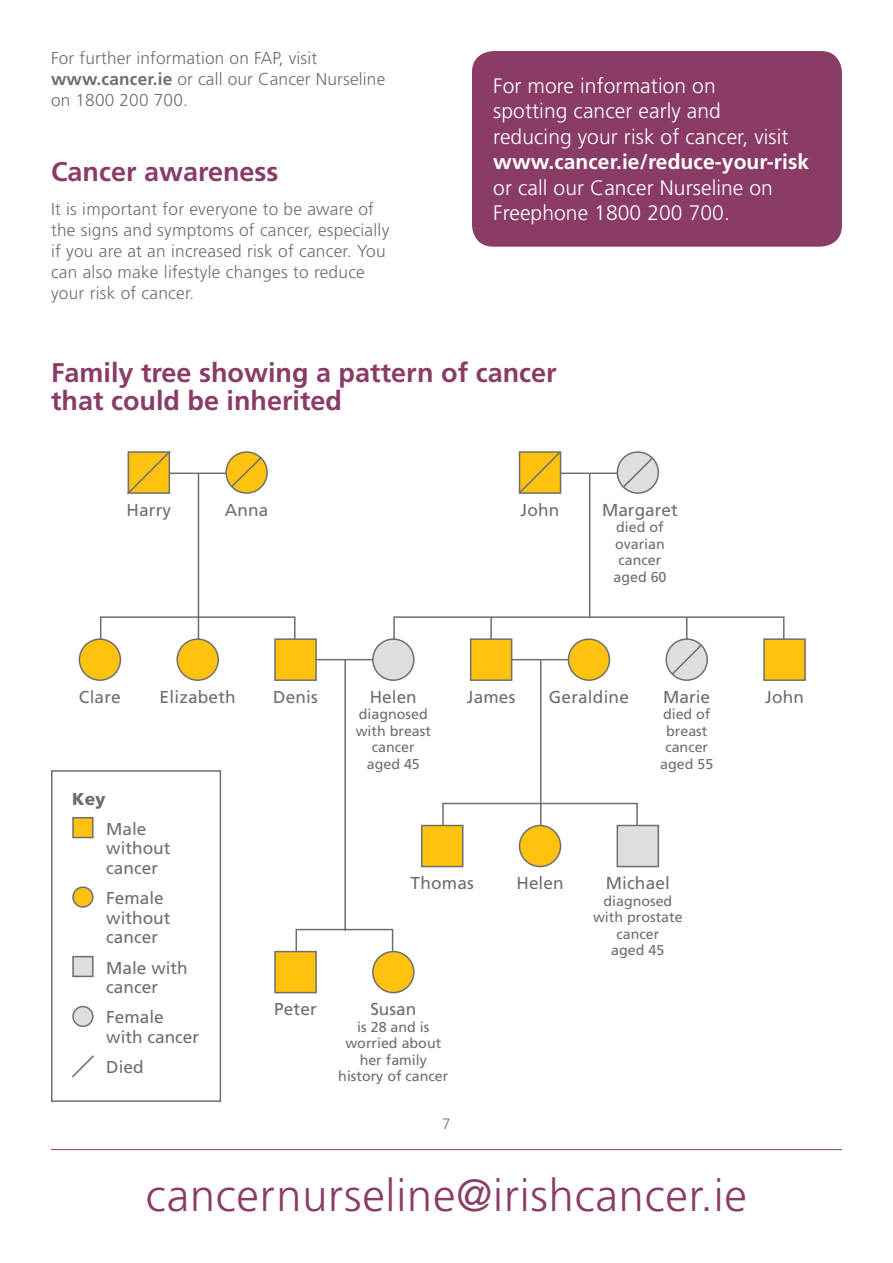
<style>
.page{position:relative;width:893px;height:1263px;background:#fff}
.page>*{position:absolute;margin:0;border:0;box-sizing:border-box;transform-origin:0 0}
.t1{font:300 45px "Frutiger";letter-spacing:.02em;color:#8a3c67}
.t2{font:700 27px/28.5px "Frutiger";color:#8a3c67}
.t3{font:300 21px/25.5px "Frutiger";letter-spacing:.005em;color:#fff}
.t4{font:700 21px "Frutiger";letter-spacing:.005em;color:#fff}
.t5{font:300 17.25px/21px "Frutiger";letter-spacing:.015em;color:#6d6e71}
.t6{font:17.25px/19.5px "Frutiger";color:#6d6e71}
.t7{font:900 17.25px "Frutiger";color:#6d6e71}
.t8{font:300 15px "Frutiger";color:#6d6e71}
.t9{font:14.25px/16.5px "Frutiger";color:#6d6e71;text-align:center}
.s1{font-weight:700}
</style>
<div class="page">
<hr style="left:51px;top:1149px;width:791px;height:1px;background:#8a3c67">
<div style="left:472px;top:51px;width:370px;height:196px;background:#8a3c67;border-radius:21px"></div>
<hr style="left:491px;top:659px;width:98px;height:1px;background:#6d6e71">
<hr style="left:296px;top:659px;width:97px;height:1px;background:#6d6e71">
<hr style="left:490px;top:617px;width:2px;height:43px;background:#6d6e71">
<hr style="left:686px;top:617px;width:1px;height:43px;background:#6d6e71">
<hr style="left:198px;top:474px;width:1px;height:181px;background:#6d6e71">
<hr style="left:540px;top:660px;width:2px;height:182px;background:#6d6e71">
<hr style="left:344px;top:659px;width:2px;height:272px;background:#6d6e71">
<hr style="left:589px;top:474px;width:1px;height:143px;background:#6d6e71">
<hr style="left:149px;top:472px;width:98px;height:2px;background:#6d6e71">
<hr style="left:540px;top:472px;width:98px;height:2px;background:#6d6e71">
<div style="left:100px;top:616px;width:196px;height:40px;border:2px solid #6d6e71"></div>
<div style="left:442px;top:803px;width:196px;height:39px;border:2px solid #6d6e71"></div>
<div style="left:296px;top:929px;width:97px;height:39px;border:2px solid #6d6e71"></div>
<div style="left:393px;top:616px;width:391px;height:40px;border:2px solid #6d6e71"></div>
<div style="left:79px;top:639px;width:41px;height:41px;background:#ffc20e;border-radius:50%"></div>
<div style="left:79px;top:638px;width:42px;height:43px;border:2px solid #6d6e71;border-radius:50%"></div>
<div style="left:421px;top:825px;width:42px;height:42px;background:#ffc20e;border:2px solid #6d6e71"></div>
<div style="left:470px;top:638px;width:42px;height:43px;background:#ffc20e;border:2px solid #6d6e71"></div>
<div style="left:373px;top:639px;width:41px;height:41px;background:#dcdee1;border-radius:50%"></div>
<div style="left:372px;top:638px;width:43px;height:43px;border:2px solid #6d6e71;border-radius:50%"></div>
<svg style="left:666px;top:639px;width:41px;height:41px"></svg>
<div style="left:665px;top:638px;width:43px;height:43px;border:2px solid #6d6e71;border-radius:50%"></div>
<div style="left:177px;top:639px;width:41px;height:41px;background:#ffc20e;border-radius:50%"></div>
<div style="left:176px;top:638px;width:43px;height:43px;border:2px solid #6d6e71;border-radius:50%"></div>
<div style="left:519px;top:825px;width:42px;height:41px;background:#ffc20e;border-radius:50%"></div>
<div style="left:519px;top:825px;width:42px;height:42px;border:2px solid #6d6e71;border-radius:50%"></div>
<div style="left:274px;top:951px;width:43px;height:42px;background:#ffc20e;border:2px solid #6d6e71"></div>
<div style="left:373px;top:951px;width:41px;height:41px;background:#ffc20e;border-radius:50%"></div>
<div style="left:372px;top:951px;width:43px;height:42px;border:2px solid #6d6e71;border-radius:50%"></div>
<div style="left:568px;top:639px;width:41px;height:41px;background:#ffc20e;border-radius:50%"></div>
<div style="left:568px;top:638px;width:42px;height:43px;border:2px solid #6d6e71;border-radius:50%"></div>
<div style="left:274px;top:638px;width:43px;height:43px;background:#ffc20e;border:2px solid #6d6e71"></div>
<div style="left:617px;top:825px;width:42px;height:42px;background:#dcdee1;border:2px solid #6d6e71"></div>
<div style="left:763px;top:638px;width:43px;height:43px;background:#ffc20e;border:2px solid #6d6e71"></div>
<svg style="left:226px;top:452px;width:41px;height:41px"></svg>
<div style="left:225px;top:451px;width:43px;height:43px;border:2px solid #6d6e71;border-radius:50%"></div>
<svg style="left:617px;top:452px;width:41px;height:41px"></svg>
<div style="left:617px;top:451px;width:42px;height:43px;border:2px solid #6d6e71;border-radius:50%"></div>
<svg style="left:127px;top:451px;width:45px;height:44px"></svg>
<svg style="left:230px;top:455px;width:34px;height:34px"></svg>
<svg style="left:518px;top:451px;width:44px;height:43px"></svg>
<svg style="left:621px;top:456px;width:33px;height:33px"></svg>
<svg style="left:670px;top:643px;width:33px;height:33px"></svg>
<div style="left:51px;top:770px;width:170px;height:332px;border:2px solid #6d6e71"></div>
<div style="left:72px;top:817px;width:22px;height:21px;background:#ffc20e;border:2px solid #6d6e71"></div>
<div style="left:72px;top:956px;width:22px;height:21px;background:#dcdee1;border:2px solid #6d6e71"></div>
<div style="left:73px;top:1006px;width:20px;height:20px;background:#dcdee1;border-radius:50%"></div>
<div style="left:72px;top:1006px;width:22px;height:21px;border:2px solid #6d6e71;border-radius:50%"></div>
<div style="left:73px;top:887px;width:20px;height:20px;background:#ffc20e;border-radius:50%"></div>
<div style="left:72px;top:886px;width:22px;height:22px;border:2px solid #6d6e71;border-radius:50%"></div>
<svg style="left:72px;top:1055px;width:22px;height:23px"></svg>
<p class="t5" style="left:51px;top:48px;width:336px">For further information on FAP, visit <span class="s1">www.cancer.ie</span> or call our Cancer Nurseline on 1800 200 700.</p>
<h2 class="t2" style="left:51px;top:157px;width:229px">Cancer awareness</h2>
<p class="t5" style="left:51px;top:199px;width:340px">It is important for everyone to be aware of the signs and symptoms of cancer, especially if you are at an increased risk of cancer. You can also make lifestyle changes to reduce your risk of cancer.</p>
<p class="t3" style="left:493px;top:73px;width:297px">For more information on spotting cancer early and reducing your risk of cancer, visit</p>
<p class="t4" style="left:493px;top:150px;width:317px">www.cancer.ie/reduce-your-risk</p>
<p class="t3" style="left:493px;top:175px;width:281px">or call our Cancer Nurseline on<br>Freephone 1800 200 700.</p>
<h2 class="t2" style="left:51px;top:358px;width:507px">Family tree showing a pattern of cancer that could be inherited</h2>
<p class="t6" style="left:126px;top:500px;width:46px">Harry</p>
<p class="t6" style="left:521px;top:500px;width:40px">John</p>
<p class="t6" style="left:225px;top:500px;width:45px">Anna</p>
<p class="t6" style="left:602px;top:500px;width:77px">Margaret</p>
<p class="t9" style="left:613px;top:519px;width:55px">died of ovarian cancer aged 60</p>
<p class="t6" style="left:79px;top:687px;width:43px">Clare</p>
<p class="t7" style="left:72px;top:788px;width:35px">Key</p>
<p class="t6" style="left:160px;top:687px;width:78px">Elizabeth</p>
<p class="t6" style="left:106px;top:819px;width:66px">Male without cancer</p>
<p class="t6" style="left:106px;top:888px;width:66px">Female without cancer</p>
<p class="t6" style="left:106px;top:958px;width:83px">Male with cancer</p>
<p class="t6" style="left:106px;top:1007px;width:94px">Female with cancer</p>
<p class="t6" style="left:106px;top:1057px;width:39px">Died</p>
<p class="t6" style="left:273px;top:687px;width:46px">Denis</p>
<p class="t6" style="left:549px;top:687px;width:81px">Geraldine</p>
<p class="t6" style="left:370px;top:687px;width:48px">Helen</p>
<p class="t6" style="left:467px;top:687px;width:50px">James</p>
<p class="t9" style="left:356px;top:706px;width:77px">diagnosed with breast cancer aged 45</p>
<p class="t6" style="left:663px;top:687px;width:48px">Marie</p>
<p class="t9" style="left:660px;top:706px;width:55px">died of breast cancer aged 55</p>
<p class="t6" style="left:411px;top:873px;width:65px">Thomas</p>
<p class="t6" style="left:274px;top:999px;width:44px">Peter</p>
<p class="t6" style="left:370px;top:999px;width:48px">Susan</p>
<p class="t9" style="left:338px;top:1018px;width:112px">is 28 and is worried about her family history of cancer</p>
<p class="t8" style="left:442px;top:1116px;width:10px">7</p>
<p class="t6" style="left:517px;top:873px;width:48px">Helen</p>
<p class="t6" style="left:606px;top:873px;width:66px">Michael</p>
<p class="t9" style="left:593px;top:892px;width:91px">diagnosed with prostate cancer<br>aged 45</p>
<h1 class="t1" style="left:146px;top:1169px;width:603px">cancernurseline@irishcancer.ie</h1>
<p class="t6" style="left:765px;top:687px;width:40px">John</p>
</div>
